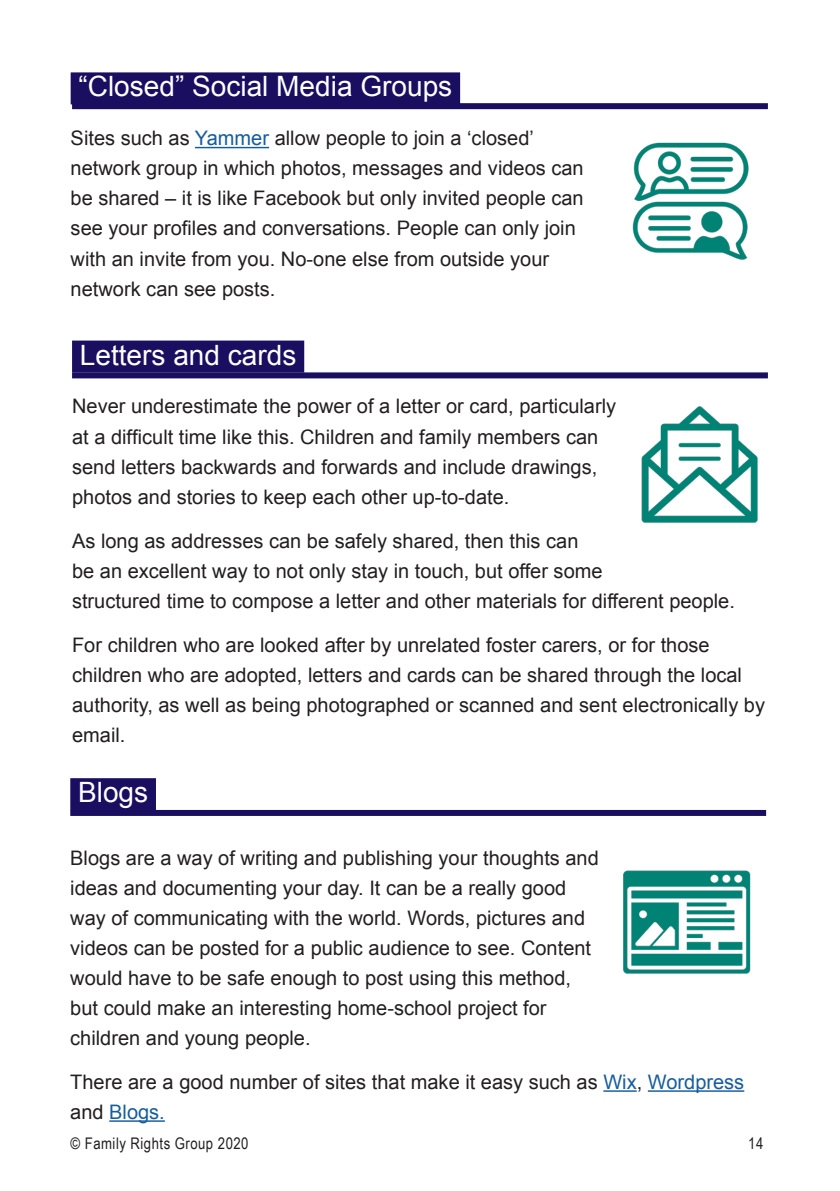
<style>
.page{position:relative;width:840px;height:1191px;background:#fff}
.page>*{position:absolute;margin:0;border:0;box-sizing:border-box;transform-origin:0 0}
.t1{font:28px "Arial";color:#fff}
.t2{font:20px/30px "Arial";color:#231f20}
.t3{font:16px "Arial Narrow";letter-spacing:.03em;color:#231f20}
.s1{color:#175d9e}
</style>
<div class="page">
<div style="left:72px;top:372px;width:695px;height:6px;background:#1a0e60"></div>
<div style="left:72px;top:340px;width:232px;height:32px;background:#1a0e60"></div>
<div style="left:70px;top:810px;width:695px;height:6px;background:#1a0e60"></div>
<div style="left:70px;top:778px;width:86px;height:32px;background:#1a0e60"></div>
<hr style="left:603px;top:1090px;width:33px;height:1px;background:#175d9e">
<hr style="left:647px;top:1090px;width:96px;height:1px;background:#175d9e">
<hr style="left:109px;top:1120px;width:56px;height:1px;background:#175d9e">
<img style="left:641px;top:406px;width:117px;height:117px">
<img style="left:623px;top:870px;width:128px;height:104px">
<div style="left:72px;top:103px;width:695px;height:6px;background:#1a0e60"></div>
<div style="left:71px;top:72px;width:389px;height:32px;background:#1a0e60"></div>
<hr style="left:195px;top:147px;width:74px;height:1px;background:#175d9e">
<img style="left:632px;top:142px;width:117px;height:118px">
<p class="t1" style="left:78px;top:68px;width:375px">“Closed” Social Media Groups</p>
<p class="t2" style="left:71px;top:124px;width:514px">Sites such as <span class="s1">Yammer</span> allow people to join a ‘closed’ network group in which photos, messages and videos can be shared – it is like Facebook but only invited people can see your profiles and conversations. People can only join with an invite from you. No-one else from outside your network can see posts.</p>
<p class="t1" style="left:80px;top:336px;width:218px">Letters and cards</p>
<p class="t2" style="left:72px;top:392px;width:545px">Never underestimate the power of a letter or card, particularly at a difficult time like this. Children and family members can send letters backwards and forwards and include drawings, photos and stories to keep each other up-to-date.</p>
<p class="t2" style="left:72px;top:526px;width:664px">As long as addresses can be safely shared, then this can<br>be an excellent way to not only stay in touch, but offer some<br>structured time to compose a letter and other materials for different people.</p>
<p class="t2" style="left:72px;top:630px;width:694px">For children who are looked after by unrelated foster carers, or for those children who are adopted, letters and cards can be shared through the local authority, as well as being photographed or scanned and sent electronically by email.</p>
<p class="t1" style="left:78px;top:774px;width:72px">Blogs</p>
<p class="t2" style="left:70px;top:843px;width:530px">Blogs are a way of writing and publishing your thoughts and ideas and documenting your day. It can be a really good way of communicating with the world. Words, pictures and videos can be posted for a public audience to see. Content would have to be safe enough to post using this method, but could make an interesting home-school project for children and young people.</p>
<p class="t2" style="left:70px;top:1067px;width:675px">There are a good number of sites that make it easy such as <span class="s1">Wix</span>, <span class="s1">Wordpress </span>and <span class="s1">Blogs.</span></p>
<p class="t3" style="left:71px;top:1131px;width:179px">© Family Rights Group 2020</p>
<p class="t3" style="left:747px;top:1131px;width:17px">14</p>
</div>
